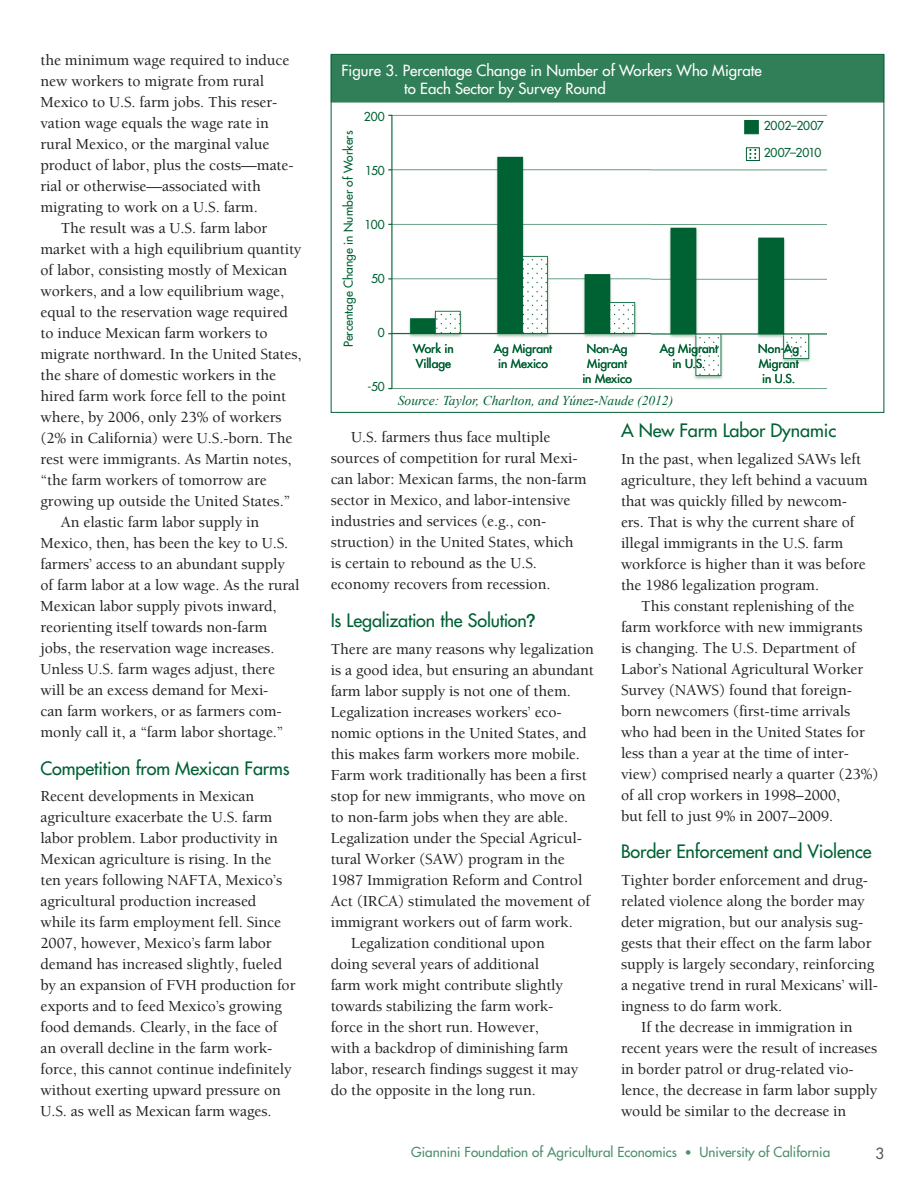
<style>
.page{position:relative;width:918px;height:1188px;background:#fff}
.page>*{position:absolute;margin:0;border:0;box-sizing:border-box;transform-origin:0 0}
.Heading{font:500 18px "Futura Std";letter-spacing:-.005em;color:#006133}
.A-parag_text_indent{font:500 15.75px/21px "Berkeley Std";letter-spacing:-.005em;color:#231f20}
.A-parag_text_no_inde{font:500 15.75px/21px "Berkeley Std";letter-spacing:-.005em;color:#231f20}
.Heading-2{font:500 15.75px/21px "Berkeley Std";letter-spacing:-.005em;color:#231f20}
.A-Table_title_2_line{font:500 15px/18px "Futura Std";color:#fff}
.t1{font:500 15px "Futura Std";color:#57585a}
.t2{font:500 13.5px "Futura Std";color:#4e8f6b}
.A-Table_note_first{font:italic 13.5px "Times New Roman";color:#006133}
.A-Figure_label_cente{font:500 12px/15px "Futura Std";color:#006133;text-align:center}
.A-Figure_label_right{font:500 12px "Futura Std";color:#006133}
.A-Figure_label_cente-2{font:500 12px "Futura Std";letter-spacing:-.025em;color:#006133}
.s1{font-family:"Helvetica Neue"}
.s2{font-size:12px}
</style>
<div class="page">
<img style="left:388px;top:114px;width:439px;height:275px">
<div style="left:331px;top:55px;width:553px;height:48px;background:#317f58"></div>
<div style="left:745px;top:120px;width:14px;height:14px;background:#006133;border:1px solid #006133"></div>
<div style="left:746px;top:147px;width:14px;height:14px;border:1px solid #006133"></div>
<svg style="left:749px;top:149px;width:7px;height:9px"></svg>
<p class="A-parag_text_indent" style="left:40px;top:50px;width:255px">the minimum wage required to induce new workers to migrate from rural Mexico to U.S. farm jobs. This reser&shy;vation wage equals the wage rate in rural Mexico, or the marginal value product of labor, plus the costs—mate&shy;rial or otherwise—associated with migrating to work on a U.S. farm.</p>
<p class="A-parag_text_indent" style="left:40px;top:218px;width:263px;text-indent:20px">The result was a U.S. farm labor market with a high equilibrium quantity of labor, consisting mostly of Mexican workers, and a low equilibrium wage, equal to the reservation wage required to induce Mexican farm workers to migrate northward. In the United States, the share of domestic workers in the hired farm work force fell to the point where, by 2006, only 23% of workers (2% in California) were U.S.-born. The rest were immigrants. As Martin notes, “the farm workers of tomorrow are growing up outside the United States.”</p>
<p class="A-parag_text_indent" style="left:40px;top:512px;width:260px;text-indent:20px">An elastic farm labor supply in Mexico, then, has been the key to U.S. farmers’ access to an abundant supply of farm labor at a low wage. As the rural Mexican labor supply pivots inward, reorienting itself towards non-farm jobs, the reservation wage increases.<br>Unless U.S. farm wages adjust, there will be an excess demand for Mexi-<br>can farm workers, or as farmers com&shy;monly call it, a “farm labor shortage.”</p>
<p class="Heading" style="left:40px;top:757px;width:251px">Competition from Mexican Farms</p>
<p class="A-parag_text_no_inde" style="left:40px;top:786px;width:257px">Recent developments in Mexican agriculture exacerbate the U.S. farm labor problem. Labor productivity in Mexican agriculture is rising. In the ten years following NAFTA, Mexico’s agricultural production increased while its farm employment fell. Since 2007, however, Mexico’s farm labor demand has increased slightly, fueled by an expansion of FVH production for exports and to feed Mexico’s growing food demands. Clearly, in the face of an overall decline in the farm work&shy;force, this cannot continue indefinitely without exerting upward pressure on U.S. as well as Mexican farm wages.</p>
<p class="A-Table_title_2_line" style="left:404px;top:61px;width:359px;text-indent:-63px">Figure 3. Percentage Change in Number of Workers Who Migrate to Each Sector by Survey Round</p>
<p class="A-Figure_label_right" style="left:364px;top:109px;width:22px">200</p>
<p class="A-Figure_label_cente" style="left:764px;top:118px;width:62px">2002–2007</p>
<p class="A-Figure_label_cente-2" style="left:764px;top:145px;width:59px">2007–2010</p>
<p class="A-Figure_label_cente" style="left:341px;top:347px;width:218px;rotate:-90deg">Percentage Change in Number of Workers</p>
<p class="A-Figure_label_right" style="left:365px;top:163px;width:21px">150</p>
<p class="A-Figure_label_right" style="left:365px;top:217px;width:22px">100</p>
<p class="A-Figure_label_right" style="left:371px;top:271px;width:15px">50</p>
<p class="A-Figure_label_right" style="left:378px;top:325px;width:8px">0</p>
<p class="A-Figure_label_cente" style="left:413px;top:341px;width:42px;text-align:left">Work in<br>Village</p>
<p class="A-Figure_label_cente" style="left:758px;top:341px;width:42px;text-align:justify">Non-Ag Migrant in U.S.</p>
<p class="A-Figure_label_cente" style="left:582px;top:341px;width:51px">Non-Ag<br>Migrant in Mexico</p>
<p class="A-Figure_label_cente" style="left:494px;top:341px;width:60px">Ag Migrant in Mexico</p>
<p class="A-Figure_label_cente" style="left:660px;top:341px;width:60px">Ag Migrant in U.S.</p>
<p class="A-Figure_label_right" style="left:368px;top:379px;width:19px">-50</p>
<p class="A-Table_note_first" style="left:398px;top:391px;width:277px">Source: Taylor, Charlton, and Yúnez-Naude (2012)</p>
<p class="A-parag_text_indent" style="left:331px;top:427px;width:258px;text-indent:20px">U.S. farmers thus face multiple sources of competition for rural Mexi&shy;can labor: Mexican farms, the non-farm sector in Mexico, and labor-intensive industries and services (e.g., con&shy;struction) in the United States, which is certain to rebound as the U.S. economy recovers from recession.</p>
<p class="Heading" style="left:331px;top:609px;width:206px">Is Legalization the Solution<span class="s1">?</span></p>
<p class="Heading-2" style="left:331px;top:638px;width:265px">There are many reasons why legalization is a good idea, but ensuring an abundant farm labor supply is not one of them.<br>Legalization increases workers’ eco&shy;nomic options in the United States, and this makes farm workers more mobile.<br>Farm work traditionally has been a first stop for new immigrants, who move on to non-farm jobs when they are able.<br>Legalization under the Special Agricul&shy;tural Worker (SAW) program in the 1987 Immigration Reform and Control Act (IRCA) stimulated the movement of immigrant workers out of farm work.</p>
<p class="A-parag_text_indent" style="left:331px;top:932px;width:249px;text-indent:20px">Legalization conditional upon doing several years of additional<br>farm work might contribute slightly towards stabilizing the farm work&shy;force in the short run. However,<br>with a backdrop of diminishing farm labor, research findings suggest it may do the opposite in the long run.</p>
<p class="Heading" style="left:621px;top:419px;width:217px">A New Farm Labor Dynamic</p>
<p class="A-parag_text_no_inde" style="left:621px;top:448px;width:248px">In the past, when legalized SAWs left agriculture, they left behind a vacuum that was quickly filled by newcom&shy;ers. That is why the current share of illegal immigrants in the U.S. farm workforce is higher than it was before the 1986 legalization program.</p>
<p class="A-parag_text_indent" style="left:621px;top:595px;width:259px;text-indent:20px">This constant replenishing of the farm workforce with new immigrants<br>is changing. The U.S. Department of Labor’s National Agricultural Worker Survey (NAWS) found that foreign&shy;born newcomers (first-time arrivals who had been in the United States for less than a year at the time of inter&shy;view) comprised nearly a quarter (23%) of all crop workers in 1998–2000,<br>but fell to just 9% in 2007–2009.</p>
<p class="Heading" style="left:621px;top:840px;width:252px">Border Enforcement and Violence</p>
<p class="A-parag_text_no_inde" style="left:621px;top:870px;width:258px">Tighter border enforcement and drug&shy;related violence along the border may deter migration, but our analysis sug&shy;gests that their effect on the farm labor supply is largely secondary, reinforcing a negative trend in rural Mexicans’ will&shy;ingness to do farm work.</p>
<p class="A-parag_text_indent" style="left:621px;top:1017px;width:258px;text-indent:20px">If the decrease in immigration in recent years were the result of increases in border patrol or drug-related vio&shy;lence, the decrease in farm labor supply would be similar to the decrease in</p>
<p class="t2" style="left:411px;top:1144px;width:421px">Giannini Foundation of Agricultural Economics <span class="s2">•</span> University of California</p>
<p class="t1" style="left:876px;top:1144px;width:10px">3</p>
</div>
